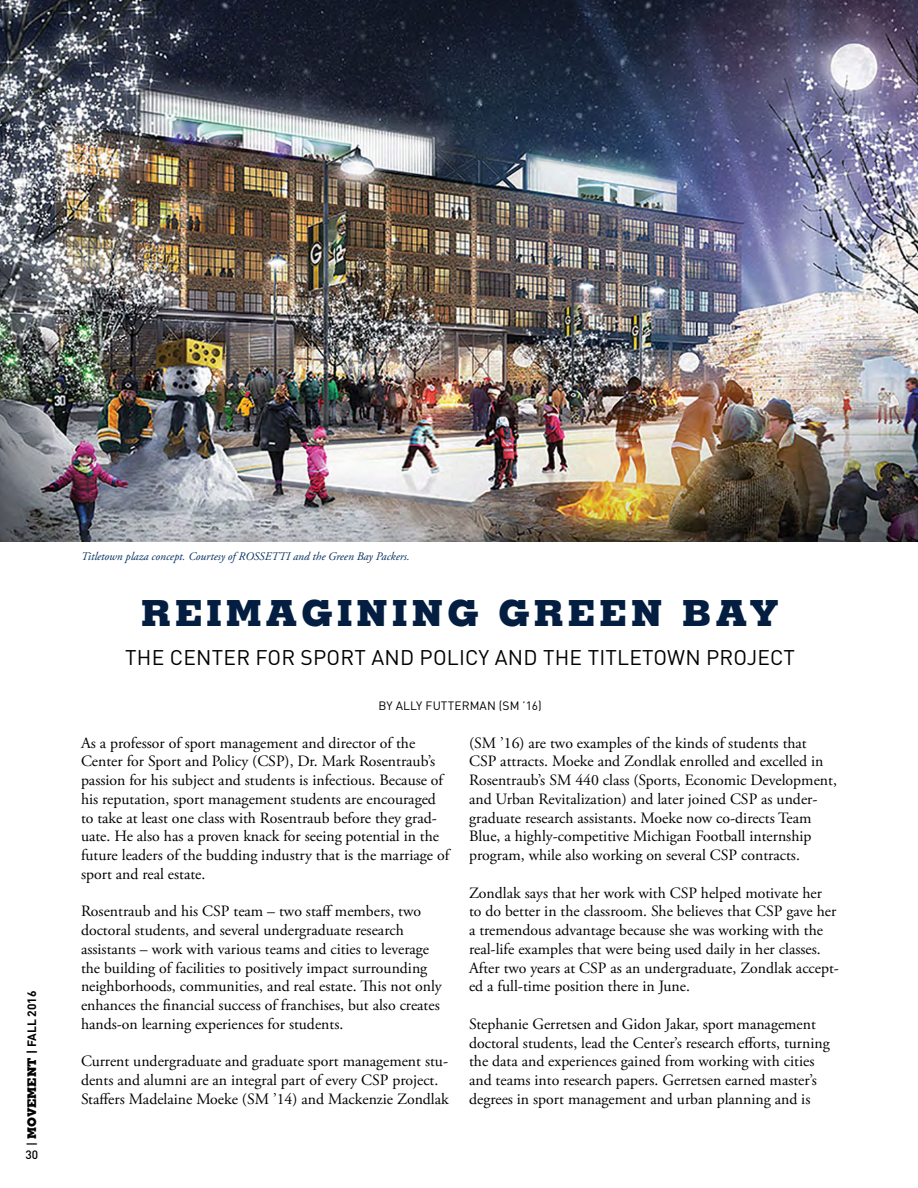
<style>
.page{position:relative;width:918px;height:1188px;background:#fff}
.page>*{position:absolute;margin:0;border:0;box-sizing:border-box;transform-origin:0 0}
.Copy{font:800 36px "Memphis LT Pro";letter-spacing:.1em;color:#041e41}
.Copy-2{font:21px "DIN Pro";letter-spacing:.01em;color:#000}
.Copy-3{font:15.75px/18.8px "Adobe Garamond Pro";color:#000}
.Copy-4{font:12px "DIN Pro";letter-spacing:.01em;color:#000}
.t1{font:700 12px "DIN Pro";color:#000}
.t2{font:500 12px "DIN Pro";color:#000}
.t3{font:italic 11.7px "Adobe Garamond Pro";color:#002e5e}
.s1{font-weight:500}
.s2{font-family:"Memphis LT Pro";font-weight:800}
</style>
<div class="page">
<img style="left:0;top:0;width:918px;height:541px">
<p class="t1" style="left:24px;top:1146px;width:157px;rotate:-90deg"><span class="s1">|</span> <span class="s2">MOVEMENT</span> | FALL 2016</p>
<p class="t2" style="left:26px;top:1147px;width:14px">30</p>
<p class="t3" style="left:81px;top:550px;width:330px">Titletown plaza concept. Courtesy of ROSSETTI and the Green Bay Packers.</p>
<p class="Copy" style="left:141px;top:590px;width:639px">REIMAGINING GREEN BAY</p>
<p class="Copy-2" style="left:125px;top:644px;width:671px">THE CENTER FOR SPORT AND POLICY AND THE TITLETOWN PROJECT</p>
<p class="Copy-4" style="left:378px;top:698px;width:165px">BY ALLY FUTTERMAN (SM ’16)</p>
<p class="Copy-3" style="left:81px;top:734px;width:370px">As a professor of sport management and director of the Center for Sport and Policy (CSP), Dr. Mark Rosentraub’s passion for his subject and students is infectious. Because of his reputation, sport management students are encouraged to take at least one class with Rosentraub before they grad&shy;uate. He also has a proven knack for seeing potential in the future leaders of the budding industry that is the marriage of sport and real estate.</p>
<p class="Copy-3" style="left:81px;top:903px;width:362px">Rosentraub and his CSP team – two staff members, two doctoral students, and several undergraduate research assistants – work with various teams and cities to leverage the building of facilities to positively impact surrounding neighborhoods, communities, and real estate. This not only enhances the financial success of franchises, but also creates hands-on learning experiences for students.</p>
<p class="Copy-3" style="left:81px;top:1053px;width:369px">Current undergraduate and graduate sport management stu&shy;dents and alumni are an integral part of every CSP project.<br>Staffers Madelaine Moeke (SM ’14) and Mackenzie Zondlak</p>
<p class="Copy-3" style="left:469px;top:734px;width:369px">(SM ’16) are two examples of the kinds of students that CSP attracts. Moeke and Zondlak enrolled and excelled in Rosentraub’s SM 440 class (Sports, Economic Development, and Urban Revitalization) and later joined CSP as under&shy;graduate research assistants. Moeke now co-directs Team Blue, a highly-competitive Michigan Football internship program, while also working on several CSP contracts.</p>
<p class="Copy-3" style="left:469px;top:884px;width:371px">Zondlak says that her work with CSP helped motivate her<br>to do better in the classroom. She believes that CSP gave her a tremendous advantage because she was working with the real-life examples that were being used daily in her classes.<br>After two years at CSP as an undergraduate, Zondlak accept&shy;ed a full-time position there in June.</p>
<p class="Copy-3" style="left:469px;top:1015px;width:362px">Stephanie Gerretsen and Gidon Jakar, sport management doctoral students, lead the Center’s research efforts, turning the data and experiences gained from working with cities and teams into research papers. Gerretsen earned master’s degrees in sport management and urban planning and is</p>
</div>
